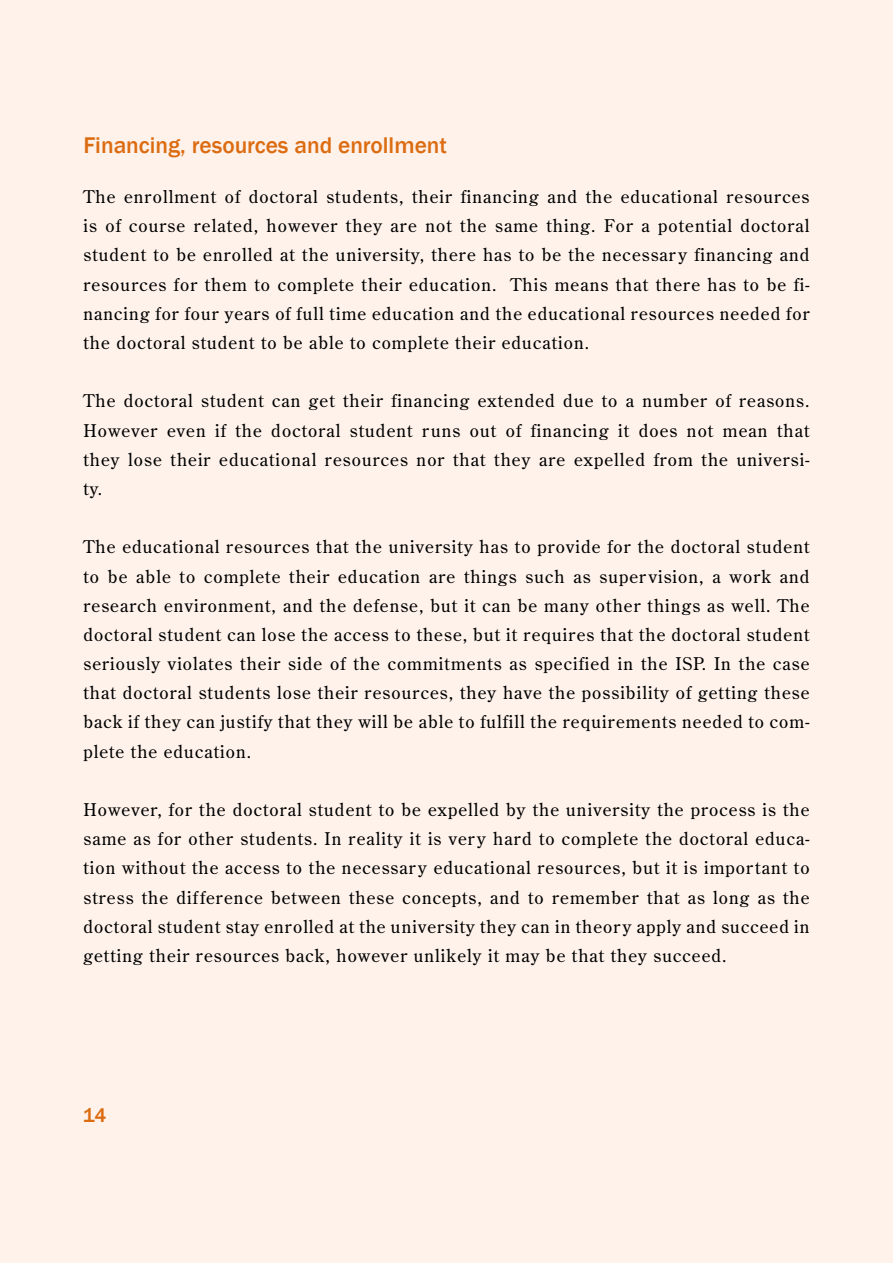
<style>
.page{position:relative;width:893px;height:1263px;background:#fef2eb}
.page>*{position:absolute;margin:0;border:0;box-sizing:border-box;transform-origin:0 0}
.t1{font:500 23.4px "Franklin Gothic";color:#dc6c11}
.t2{font:500 20.4px "Franklin Gothic";color:#dc6c11}
.t3{font:17.55px/29.2px "Century Old Style Std";letter-spacing:.06em;color:#000;text-align:justify}
</style>
<div class="page">
<h1 class="t1" style="left:83px;top:131px;width:365px">Financing, resources and enrollment</h1>
<p class="t3" style="left:83px;top:182px;width:728px">The enrollment of doctoral students, their financing and the educational resources is of course related, however they are not the same thing. For a potential doctoral student to be enrolled at the university, there has to be the necessary financing and resources for them to complete their education. This means that there has to be fi&shy;nancing for four years of full time education and the educational resources needed for the doctoral student to be able to complete their education.</p>
<p class="t3" style="left:83px;top:386px;width:728px">The doctoral student can get their financing extended due to a number of reasons.<br>However even if the doctoral student runs out of financing it does not mean that they lose their educational resources nor that they are expelled from the universi&shy;ty.</p>
<p class="t3" style="left:83px;top:532px;width:728px">The educational resources that the university has to provide for the doctoral student to be able to complete their education are things such as supervision, a work and research environment, and the defense, but it can be many other things as well. The doctoral student can lose the access to these, but it requires that the doctoral student seriously violates their side of the commitments as specified in the ISP. In the case that doctoral students lose their resources, they have the possibility of getting these back if they can justify that they will be able to fulfill the requirements needed to com&shy;plete the education.</p>
<p class="t3" style="left:83px;top:795px;width:728px">However, for the doctoral student to be expelled by the university the process is the same as for other students. In reality it is very hard to complete the doctoral educa&shy;tion without the access to the necessary educational resources, but it is important to stress the difference between these concepts, and to remember that as long as the doctoral student stay enrolled at the university they can in theory apply and succeed in getting their resources back, however unlikely it may be that they succeed.</p>
<p class="t2" style="left:83px;top:1102px;width:25px">14</p>
</div>
